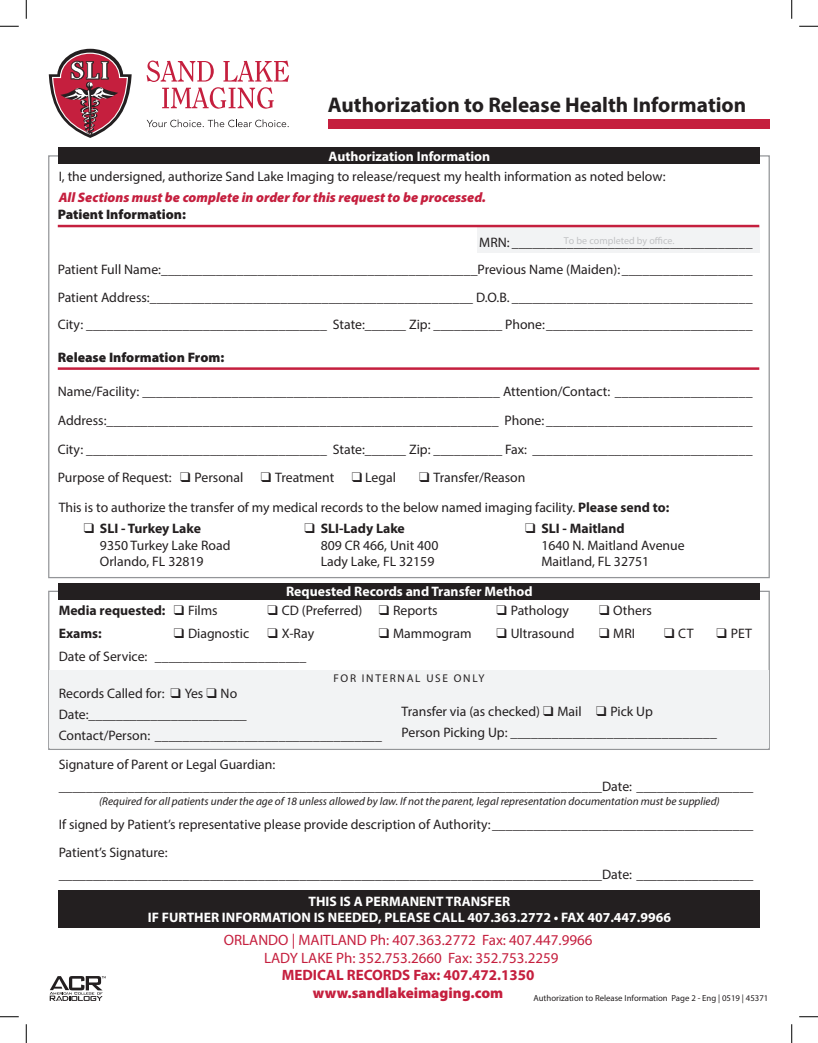
<style>
.page{position:relative;width:818px;height:1043px;background:#fff}
.page>*{position:absolute;margin:0;border:0;box-sizing:border-box;transform-origin:0 0}
.t1{font:700 21.25px "Myriad Pro";color:#231f20}
.t2{font:15px/17.5px "Myriad Pro";color:#c51f3e;text-align:center}
.t3{font:700 15px "Myriad Pro";color:#c51f3e}
.t4{font:900 15px "Myriad Pro";color:#c51f3e}
.t5{font:13.75px/16.5px "Myriad Pro";color:#231f20}
.t6{font:700 13.75px/16.5px "Myriad Pro";color:#fff;text-align:center}
.t7{font:italic 900 13.75px "Myriad Pro";color:#c51f3e}
.t8{font:900 13.75px "Myriad Pro";color:#231f20}
.t9{font:700 13.75px "Myriad Pro";color:#231f20}
.t10{font:italic 11.25px "Myriad Pro";color:#231f20}
.t11{font:11.25px "Myriad Pro";letter-spacing:.15em;color:#231f20}
.t12{font:10px "Myriad Pro";color:#c1c2c4}
.t13{font:8.75px "Myriad Pro";color:#231f20}
.s1{font-weight:700}
.s2{font-weight:400}
</style>
<div class="page">
<div style="left:49px;top:670px;width:719px;height:78px;background:#f2f3f4"></div>
<svg style="left:147px;top:61px;width:142px;height:48px"></svg>
<svg style="left:49px;top:49px;width:83px;height:89px"></svg>
<svg style="left:147px;top:119px;width:142px;height:8px"></svg>
<svg style="left:50px;top:976px;width:56px;height:24px"></svg>
<div style="left:477px;top:227px;width:282px;height:26px;background:#f2f3f4"></div>
<div style="left:328px;top:119px;width:441px;height:10px;background:#c51f3e"></div>
<hr style="left:58px;top:225px;width:701px;height:2px;background:#c51f3e">
<hr style="left:58px;top:367px;width:701px;height:3px;background:#c51f3e">
<div style="left:59px;top:148px;width:701px;height:16px;background:#231f20"></div>
<div style="left:59px;top:583px;width:701px;height:16px;background:#231f20"></div>
<div style="left:59px;top:890px;width:701px;height:38px;background:#231f20"></div>
<svg style="left:0;top:25px;width:19px;height:2px"></svg>
<svg style="left:799px;top:25px;width:19px;height:2px"></svg>
<svg style="left:0;top:1016px;width:19px;height:1px"></svg>
<svg style="left:799px;top:1016px;width:19px;height:1px"></svg>
<svg style="left:25px;top:0;width:2px;height:19px"></svg>
<svg style="left:25px;top:1024px;width:2px;height:18px"></svg>
<svg style="left:791px;top:0;width:1px;height:19px"></svg>
<svg style="left:791px;top:1024px;width:1px;height:18px"></svg>
<h1 class="t1" style="left:328px;top:91px;width:420px">Authorization to Release Health Information</h1>
<p class="t6" style="left:328px;top:147px;width:163px">Authorization Information</p>
<p class="t5" style="left:59px;top:168px;width:608px">I, the undersigned, authorize Sand Lake Imaging to release/request my health information as noted below:</p>
<p class="t7" style="left:59px;top:188px;width:429px">All Sections must be complete in order for this request to be processed.</p>
<p class="t8" style="left:58px;top:205px;width:130px">Patient Information:</p>
<p class="t5" style="left:58px;top:228px;width:696px;line-height:27.5px;text-align:justify;text-indent:421px">MRN: ___________________________________ Patient Full Name:______________________________________________Previous Name (Maiden):___________________ Patient Address:_______________________________________________ D.O.B. ___________________________________ City: ___________________________________ State:______ Zip: __________ Phone:______________________________</p>
<p class="t8" style="left:58px;top:348px;width:168px">Release Information From:</p>
<p class="t5" style="left:58px;top:377px;width:696px;line-height:28.8px;text-align:justify">Name/Facility: ____________________________________________________ Attention/Contact: ____________________ Address:_________________________________________________________ Phone: ______________________________ City: ___________________________________ State:______ Zip: __________ Fax: ________________________________ Purpose of Request: ❑ Personal</p>
<p class="t12" style="left:564px;top:234px;width:112px">To be completed by office.</p>
<p class="t5" style="left:261px;top:469px;width:75px">❑ Treatment</p>
<p class="t5" style="left:352px;top:469px;width:46px">❑ Legal</p>
<p class="t5" style="left:419px;top:469px;width:108px">❑ Transfer/Reason</p>
<p class="t5" style="left:59px;top:498px;width:612px">This is to authorize the transfer of my medical records to the below named imaging facility. <span class="s1">Please send to:</span></p>
<p class="t5" style="left:100px;top:520px;width:132px;text-indent:-16px">❑ <span class="s1">SLI - Turkey Lake<br></span>9350 Turkey Lake Road<br>Orlando, FL 32819</p>
<p class="t5" style="left:320px;top:520px;width:119px;text-indent:-16px">❑ <span class="s1">SLI-Lady Lake<br></span>809 CR 466, Unit 400<br>Lady Lake, FL 32159</p>
<p class="t5" style="left:541px;top:520px;width:145px;text-indent:-16px">❑ <span class="s1">SLI - Maitland<br></span>1640 N. Maitland Avenue<br>Maitland, FL 32751</p>
<p class="t6" style="left:286px;top:582px;width:248px">Requested Records and Transfer Method</p>
<p class="t9" style="left:59px;top:602px;width:160px">Media requested: ❑ <span class="s2">Films</span></p>
<p class="t5" style="left:267px;top:602px;width:172px">❑ CD (Preferred) ❑ Reports</p>
<p class="t5" style="left:496px;top:602px;width:74px">❑ Pathology</p>
<p class="t5" style="left:599px;top:602px;width:54px">❑ Others</p>
<p class="t9" style="left:59px;top:624px;width:45px">Exams:</p>
<p class="t5" style="left:174px;top:625px;width:77px">❑ Diagnostic</p>
<p class="t5" style="left:267px;top:625px;width:48px">❑ X-Ray</p>
<p class="t5" style="left:379px;top:625px;width:94px">❑ Mammogram</p>
<p class="t5" style="left:496px;top:625px;width:79px">❑ Ultrasound</p>
<p class="t5" style="left:599px;top:625px;width:37px">❑ MRI</p>
<p class="t5" style="left:664px;top:625px;width:31px">❑ CT</p>
<p class="t5" style="left:716px;top:625px;width:37px">❑ PET</p>
<p class="t5" style="left:59px;top:647px;width:249px">Date of Service: ______________________</p>
<p class="t11" style="left:333px;top:671px;width:153px">FOR INTERNAL USE ONLY</p>
<p class="t5" style="left:59px;top:682px;width:325px;line-height:21.2px">Records Called for: ❑ Yes ❑ No<br>Date:_______________________<br>Contact/Person: _________________________________</p>
<p class="t5" style="left:401px;top:700px;width:317px;line-height:21.2px">Transfer via (as checked) ❑ Mail ❑ Pick Up<br>Person Picking Up: ______________________________</p>
<p class="t5" style="left:59px;top:752px;width:696px;line-height:22.1px">Signature of Parent or Legal Guardian: _______________________________________________________________________________Date: _________________</p>
<p class="t10" style="left:99px;top:794px;width:622px">(Required for all patients under the age of 18 unless allowed by law. If not the parent, legal representation documentation must be supplied)</p>
<p class="t5" style="left:59px;top:810px;width:696px;line-height:27.8px">If signed by Patient’s representative please provide description of Authority:______________________________________<br>Patient’s Signature:</p>
<p class="t5" style="left:59px;top:866px;width:696px">_______________________________________________________________________________Date: _________________</p>
<p class="t6" style="left:148px;top:892px;width:524px">THIS IS A PERMANENT TRANSFER<br>IF FURTHER INFORMATION IS NEEDED, PLEASE CALL 407.363.2772 • FAX 407.447.9966</p>
<p class="t2" style="left:224px;top:931px;width:370px">ORLANDO | MAITLAND Ph: 407.363.2772 Fax: 407.447.9966<br>LADY LAKE Ph: 352.753.2660 Fax: 352.753.2259</p>
<p class="t3" style="left:282px;top:965px;width:254px">MEDICAL RECORDS Fax: 407.472.1350</p>
<p class="t4" style="left:313px;top:982px;width:192px">www.sandlakeimaging.com</p>
<p class="t13" style="left:533px;top:993px;width:236px">Authorization to Release Information Page 2 - Eng | 0519 | 45371</p>
</div>
